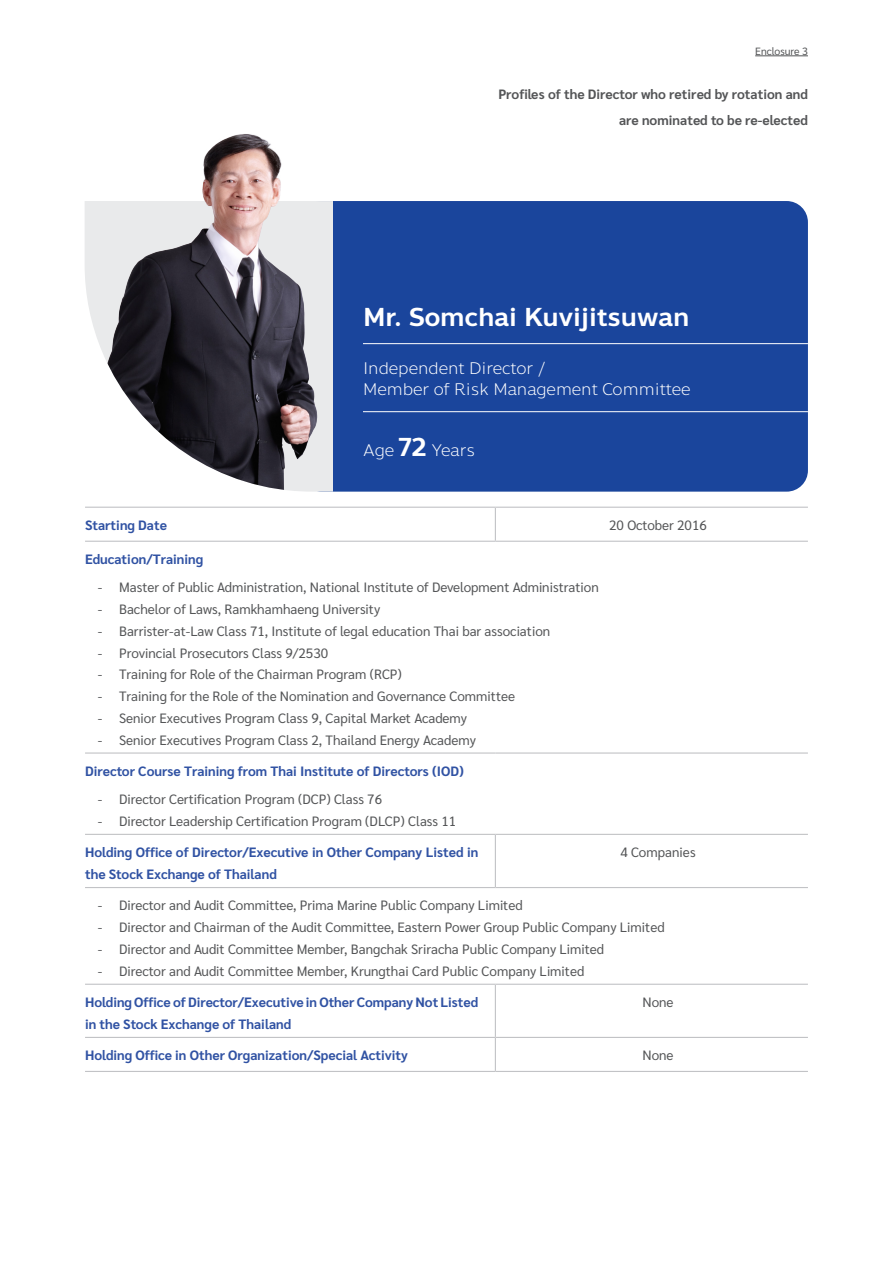
<style>
.page{position:relative;width:893px;height:1263px;background:#fff}
.page>*{position:absolute;margin:0;border:0;box-sizing:border-box;transform-origin:0 0}
.NOTE{font:500 25.5px "Anakotmai";color:#fff}
.NOTE-2{font:300 16.5px "Anakotmai";color:#fff}
.BODY_TEXT{font:13.5px "Sarabun";color:#545557}
.BODY_TEXT-2{font:700 13.5px/21.8px "Sarabun";color:#3052a3}
.BODY_TEXT-3{font:700 13.5px "Sarabun";color:#545557}
.NOTE-3{font:10.5px "Sarabun";color:#545557}
.s1{font-weight:500;font-size:25.5px}
</style>
<div class="page">
<div style="left:300px;top:201px;width:508px;height:291px;background:#1a459c;border-radius:21px"></div>
<hr style="left:85px;top:507px;width:410px;height:1px;background:#c2c3c6">
<hr style="left:495px;top:507px;width:313px;height:1px;background:#c2c3c6">
<hr style="left:85px;top:541px;width:410px;height:1px;background:#c2c3c6">
<hr style="left:495px;top:541px;width:313px;height:1px;background:#c2c3c6">
<hr style="left:85px;top:752px;width:410px;height:2px;background:#c2c3c6">
<hr style="left:495px;top:752px;width:313px;height:2px;background:#c2c3c6">
<hr style="left:85px;top:834px;width:410px;height:1px;background:#c2c3c6">
<hr style="left:495px;top:834px;width:313px;height:1px;background:#c2c3c6">
<hr style="left:85px;top:887px;width:410px;height:1px;background:#c2c3c6">
<hr style="left:495px;top:887px;width:313px;height:1px;background:#c2c3c6">
<hr style="left:85px;top:984px;width:410px;height:1px;background:#c2c3c6">
<hr style="left:495px;top:984px;width:313px;height:1px;background:#c2c3c6">
<hr style="left:85px;top:1037px;width:410px;height:1px;background:#c2c3c6">
<hr style="left:495px;top:1037px;width:313px;height:1px;background:#c2c3c6">
<hr style="left:85px;top:1071px;width:410px;height:1px;background:#c2c3c6">
<hr style="left:495px;top:1071px;width:313px;height:1px;background:#c2c3c6">
<hr style="left:495px;top:508px;width:1px;height:33px;background:#c2c3c6">
<hr style="left:495px;top:835px;width:1px;height:52px;background:#c2c3c6">
<hr style="left:495px;top:985px;width:1px;height:52px;background:#c2c3c6">
<hr style="left:495px;top:1038px;width:1px;height:33px;background:#c2c3c6">
<hr style="left:363px;top:343px;width:445px;height:1px;background:#fff">
<hr style="left:363px;top:411px;width:445px;height:1px;background:#fff">
<svg style="left:85px;top:201px;width:248px;height:291px;fill:#e9eaeb"></svg>
<img style="left:103px;top:134px;width:214px;height:358px">
<hr style="left:755px;top:56px;width:53px;height:1px;background:#545557">
<p class="NOTE-3" style="left:755px;top:45px;width:54px">Enclosure 3</p>
<p class="BODY_TEXT-3" style="left:498px;top:87px;width:311px">Profiles of the Director who retired by rotation and</p>
<p class="BODY_TEXT-3" style="left:619px;top:112px;width:190px">are nominated to be re-elected</p>
<p class="NOTE" style="left:363px;top:298px;width:328px">Mr. Somchai Kuvijitsuwan</p>
<p class="NOTE-2" style="left:363px;top:356px;width:185px">Independent Director /</p>
<p class="NOTE-2" style="left:363px;top:377px;width:329px">Member of Risk Management Committee</p>
<p class="NOTE-2" style="left:363px;top:439px;width:113px">Age <span class="s1">72</span> Years</p>
<p class="BODY_TEXT-2" style="left:85px;top:515px;width:83px">Starting Date</p>
<p class="BODY_TEXT" style="left:609px;top:518px;width:99px">20 October 2016</p>
<p class="BODY_TEXT-2" style="left:85px;top:549px;width:120px">Education/Training</p>
<p class="BODY_TEXT" style="left:98px;top:580px;width:502px">- Master of Public Administration, National Institute of Development Administration</p>
<p class="BODY_TEXT" style="left:98px;top:601px;width:284px">- Bachelor of Laws, Ramkhamhaeng University</p>
<p class="BODY_TEXT" style="left:98px;top:623px;width:454px">- Barrister-at-Law Class 71, Institute of legal education Thai bar association</p>
<p class="BODY_TEXT" style="left:98px;top:645px;width:232px">- Provincial Prosecutors Class 9/2530</p>
<p class="BODY_TEXT" style="left:98px;top:667px;width:306px">- Training for Role of the Chairman Program (RCP)</p>
<p class="BODY_TEXT" style="left:98px;top:688px;width:419px">- Training for the Role of the Nomination and Governance Committee</p>
<p class="BODY_TEXT" style="left:98px;top:710px;width:371px">- Senior Executives Program Class 9, Capital Market Academy</p>
<p class="BODY_TEXT" style="left:98px;top:732px;width:380px">- Senior Executives Program Class 2, Thailand Energy Academy</p>
<p class="BODY_TEXT-2" style="left:85px;top:760px;width:380px">Director Course Training from Thai Institute of Directors (IOD)</p>
<p class="BODY_TEXT" style="left:98px;top:791px;width:286px">- Director Certification Program (DCP) Class 76</p>
<p class="BODY_TEXT" style="left:98px;top:813px;width:360px">- Director Leadership Certification Program (DLCP) Class 11</p>
<p class="BODY_TEXT-2" style="left:85px;top:842px;width:395px">Holding Office of Director/Executive in Other Company Listed in the Stock Exchange of Thailand</p>
<p class="BODY_TEXT" style="left:620px;top:845px;width:77px">4 Companies</p>
<p class="BODY_TEXT" style="left:98px;top:898px;width:426px">- Director and Audit Committee, Prima Marine Public Company Limited</p>
<p class="BODY_TEXT" style="left:98px;top:920px;width:568px">- Director and Chairman of the Audit Committee, Eastern Power Group Public Company Limited</p>
<p class="BODY_TEXT" style="left:98px;top:941px;width:508px">- Director and Audit Committee Member, Bangchak Sriracha Public Company Limited</p>
<p class="BODY_TEXT" style="left:98px;top:963px;width:488px">- Director and Audit Committee Member, Krungthai Card Public Company Limited</p>
<p class="BODY_TEXT-2" style="left:85px;top:992px;width:395px">Holding Office of Director/Executive in Other Company Not Listed in the Stock Exchange of Thailand</p>
<p class="BODY_TEXT" style="left:642px;top:994px;width:33px">None</p>
<p class="BODY_TEXT-2" style="left:85px;top:1045px;width:324px">Holding Office in Other Organization/Special Activity</p>
<p class="BODY_TEXT" style="left:642px;top:1048px;width:33px">None</p>
</div>
